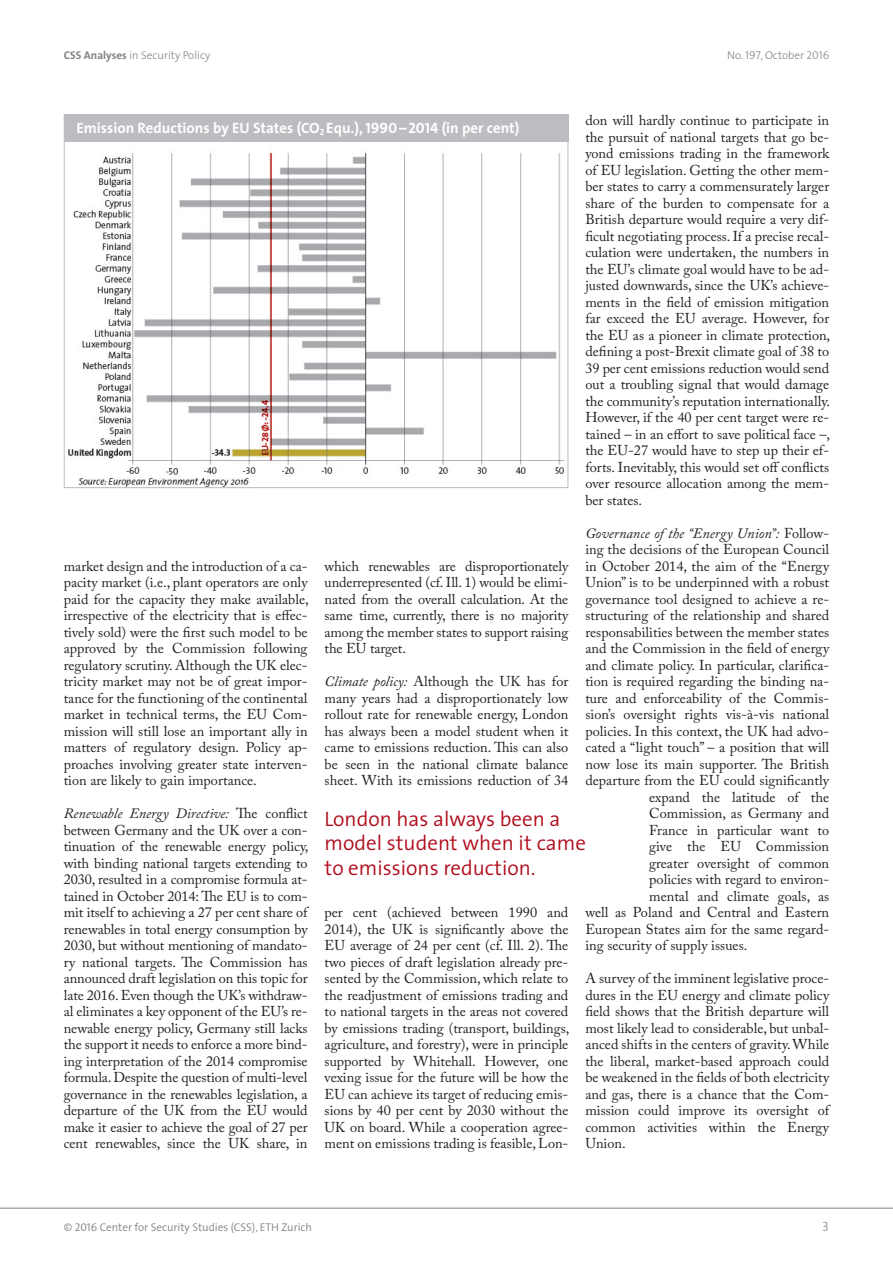
<style>
.page{position:relative;width:893px;height:1263px;background:#fff}
.page>*{position:absolute;margin:0;border:0;box-sizing:border-box;transform-origin:0 0}
.t1{font:300 21px/24.8px "The Sans";color:#b00d1d}
.t2{font:700 15px "The Sans";color:#fff}
.t3{font:14.25px/16.5px "Adobe Caslon Pro";color:#231f20;text-align:justify}
.t4{font:italic 14.25px "Adobe Caslon Pro";color:#231f20}
.t5{font:13.5px "The Sans Light Caps";color:#808285}
.t6{font:300 11.25px "The Sans";color:#808285}
.t7{font:300 11.25px "The Sans";color:#808285}
.s1{font-weight:700}
.s2{font-family:"The Sans Light Caps";font-weight:400}
.s3{font-style:normal}
.s4{font-family:"The Sans Bold Caps";font-weight:400}
.s5{font-style:italic}
.s6{font-family:"The Sans Semi Light Caps";font-weight:400}
</style>
<div class="page">
<hr style="left:0;top:1208px;width:893px;height:1px;background:#808285">
<img style="left:68px;top:152px;width:496px;height:334px">
<div style="left:64px;top:114px;width:504px;height:28px;background:#bcbdc0"></div>
<p class="t6" style="left:64px;top:46px;width:148px"><span class="s1">CSS Analyses</span> in Security Policy</p>
<p class="t6" style="left:727px;top:46px;width:104px">No. <span class="s2">197</span>, October <span class="s2">2016</span></p>
<p class="t3" style="left:585px;top:112px;width:246px">don will hardly continue to participate in the pursuit of national targets that go be&shy;yond emissions trading in the framework of EU legislation. Getting the other mem&shy;ber states to carry a commensurately larger share of the burden to compensate for a British departure would require a very dif&shy;ficult negotiating process. If a precise recal&shy;culation were undertaken, the numbers in the EU’s climate goal would have to be ad&shy;justed downwards, since the UK’s achieve&shy;ments in the field of emission mitigation far exceed the EU average. However, for the EU as a pioneer in climate protection, defining a post-Brexit climate goal of 38 to 39 per cent emissions reduction would send out a troubling signal that would damage the community’s reputation internationally.<br>However, if the 40 per cent target were re&shy;tained – in an effort to save political face –, the EU-27 would have to step up their ef&shy;forts. Inevitably, this would set off conflicts over resource allocation among the mem&shy;ber states.</p>
<p class="t4" style="left:585px;top:524px;width:245px">Governance of the “Energy Union”: <span class="s3">Follow-</span></p>
<p class="t3" style="left:585px;top:541px;width:245px">ing the decisions of the European Council</p>
<p class="t3" style="left:585px;top:557px;width:245px">in October 2014, the aim of the “Energy</p>
<p class="t3" style="left:585px;top:574px;width:245px">Union” is to be underpinned with a robust</p>
<p class="t3" style="left:585px;top:590px;width:245px">governance tool designed to achieve a re-</p>
<p class="t3" style="left:585px;top:607px;width:245px">structuring of the relationship and shared</p>
<p class="t3" style="left:585px;top:623px;width:245px">responsabilities between the member states</p>
<p class="t3" style="left:585px;top:640px;width:245px">and the Commission in the field of energy</p>
<p class="t3" style="left:585px;top:656px;width:245px">and climate policy. In particular, clarifica-</p>
<p class="t3" style="left:585px;top:673px;width:245px">tion is required regarding the binding na-</p>
<p class="t3" style="left:585px;top:689px;width:245px">ture and enforceability of the Commis-</p>
<p class="t3" style="left:585px;top:706px;width:245px">sion’s oversight rights vis-à-vis national</p>
<p class="t3" style="left:585px;top:722px;width:245px">policies. In this context, the UK had advo-</p>
<p class="t3" style="left:585px;top:739px;width:245px">cated a “light touch” – a position that will</p>
<p class="t3" style="left:585px;top:755px;width:245px">now lose its main supporter. The British</p>
<p class="t3" style="left:585px;top:772px;width:245px">departure from the EU could significantly</p>
<p class="t3" style="left:649px;top:788px;width:182px">expand the latitude of the</p>
<p class="t3" style="left:649px;top:805px;width:182px">Commission, as Germany and</p>
<p class="t3" style="left:649px;top:821px;width:182px">France in particular want to</p>
<p class="t3" style="left:649px;top:838px;width:182px">give the EU Commission</p>
<p class="t3" style="left:649px;top:854px;width:181px">greater oversight of common</p>
<p class="t3" style="left:649px;top:871px;width:182px">policies with regard to environ-</p>
<p class="t3" style="left:649px;top:887px;width:182px">mental and climate goals, as</p>
<p class="t3" style="left:585px;top:904px;width:245px">well as Poland and Central and Eastern</p>
<p class="t3" style="left:585px;top:920px;width:245px">European States aim for the same regard-</p>
<p class="t3" style="left:585px;top:937px;width:163px">ing security of supply issues.</p>
<p class="t3" style="left:585px;top:970px;width:245px">A survey of the imminent legislative proce&shy;dures in the EU energy and climate policy field shows that the British departure will most likely lead to considerable, but unbal&shy;anced shifts in the centers of gravity. While the liberal, market-based approach could be weakened in the fields of both electricity and gas, there is a chance that the Com&shy;mission could improve its oversight of common activities within the Energy Union.</p>
<p class="t2" style="left:77px;top:116px;width:444px">Emission Reductions by EU States (CO<sub>2</sub> Equ.), <span class="s4">1990– 2014 (</span>in per cent)</p>
<p class="t3" style="left:64px;top:557px;width:246px">market design and the introduction of a ca&shy;pacity market (i.e., plant operators are only paid for the capacity they make available, irrespective of the electricity that is effec&shy;tively sold) were the first such model to be approved by the Commission following regulatory scrutiny. Although the UK elec&shy;tricity market may not be of great impor&shy;tance for the functioning of the continental market in technical terms, the EU Com&shy;mission will still lose an important ally in matters of regulatory design. Policy ap&shy;proaches involving greater state interven&shy;tion are likely to gain importance.</p>
<p class="t3" style="left:64px;top:805px;width:246px"><span class="s5">Renewable Energy Directive:</span> The conflict between Germany and the UK over a con&shy;tinuation of the renewable energy policy, with binding national targets extending to 2030, resulted in a compromise formula at&shy;tained in October 2014: The EU is to com&shy;mit itself to achieving a 27 per cent share of renewables in total energy consumption by 2030, but without mentioning of mandato&shy;ry national targets. The Commission has announced draft legislation on this topic for late 2016. Even though the UK’s withdraw&shy;al eliminates a key opponent of the EU’s re&shy;newable energy policy, Germany still lacks the support it needs to enforce a more bind&shy;ing interpretation of the 2014 compromise formula. Despite the question of multi-level governance in the renewables legislation, a departure of the UK from the EU would make it easier to achieve the goal of 27 per cent renewables, since the UK share, in</p>
<p class="t3" style="left:325px;top:557px;width:245px">which renewables are disproportionately underrepresented (cf. Ill. 1) would be elimi&shy;nated from the overall calculation. At the same time, currently, there is no majority among the member states to support raising the EU target.</p>
<p class="t3" style="left:325px;top:673px;width:245px"><span class="s5">Climate policy:</span> Although the UK has for many years had a disproportionately low rollout rate for renewable energy, London has always been a model student when it came to emissions reduction. This can also be seen in the national climate balance sheet. With its emissions reduction of 34</p>
<h1 class="t1" style="left:325px;top:805px;width:263px">London has always been a model student when it came to emissions reduction.</h1>
<p class="t3" style="left:325px;top:904px;width:246px">per cent (achieved between 1990 and 2014), the UK is significantly above the EU average of 24 per cent (cf. Ill. 2). The two pieces of draft legislation already pre&shy;sented by the Commission, which relate to the readjustment of emissions trading and to national targets in the areas not covered by emissions trading (transport, buildings, agriculture, and forestry), were in principle supported by Whitehall. However, one vexing issue for the future will be how the EU can achieve its target of reducing emis&shy;sions by 40 per cent by 2030 without the UK on board. While a cooperation agree&shy;ment on emissions trading is feasible, Lon-</p>
<p class="t7" style="left:64px;top:1217px;width:250px">© <span class="s6">2016</span> Center for Security Studies (CSS), ETH Zurich</p>
<p class="t5" style="left:822px;top:1215px;width:8px">3</p>
</div>
